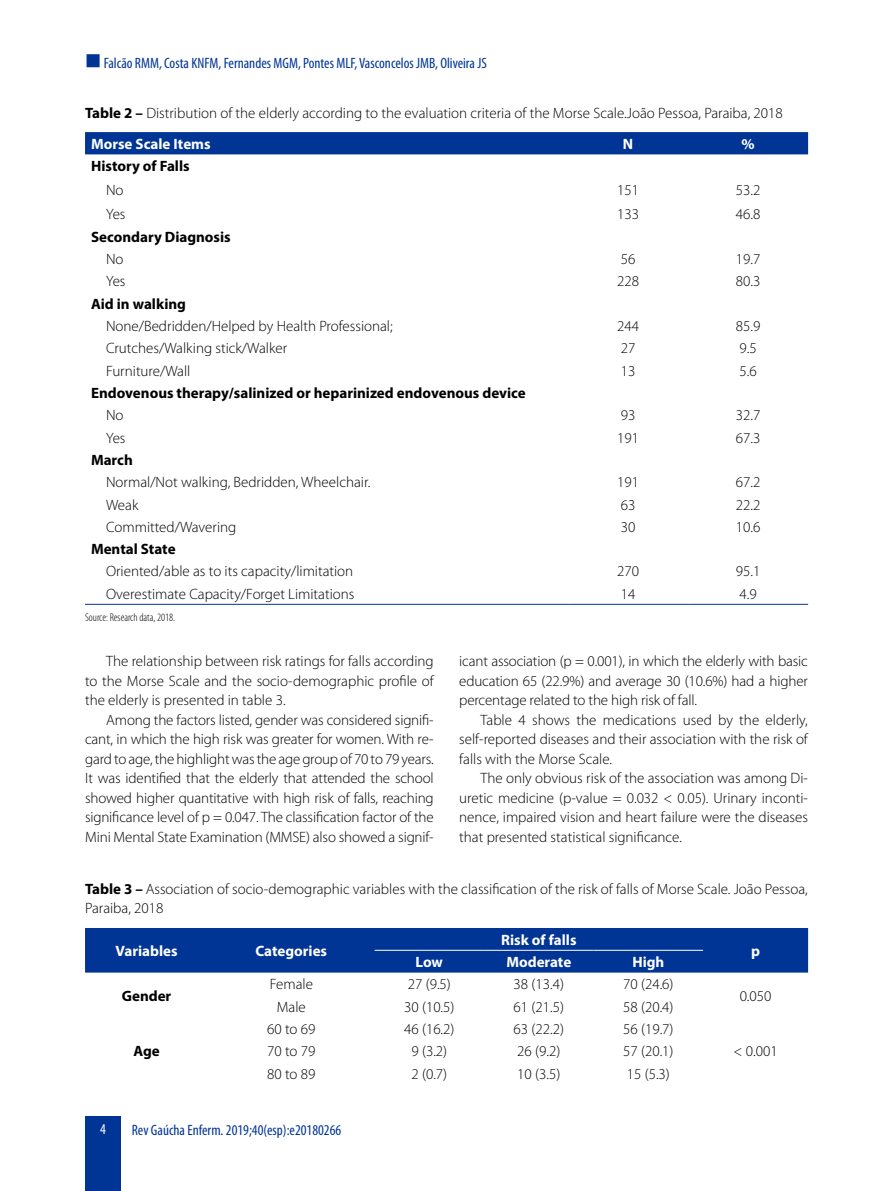
<style>
.page{position:relative;width:893px;height:1191px;background:#fff}
.page>*{position:absolute;margin:0;border:0;box-sizing:border-box;transform-origin:0 0}
.t1{font:300 15px/19.5px "Myriad Pro";color:#000;text-align:justify}
.t2{font:700 15px "Myriad Pro";color:#000}
.t3{font:condensed 15px "Myriad Pro";color:#003595}
.t4{font:700 15px "Myriad Pro";color:#fff}
.t5{font:condensed 15px "Myriad Pro";color:#fff}
.t6{font:300 condensed 11.25px "Myriad Pro";color:#000}
.s1{font-weight:700}
.s2{font-weight:700;color:#fff}
</style>
<div class="page">
<div style="left:85px;top:1116px;width:36px;height:75px;background:#003595"></div>
<div style="left:85px;top:928px;width:723px;height:44px;background:#003595"></div>
<hr style="left:375px;top:950px;width:109px;height:1px;background:#fff">
<hr style="left:484px;top:950px;width:110px;height:1px;background:#fff">
<hr style="left:594px;top:950px;width:109px;height:1px;background:#fff">
<div style="left:85px;top:132px;width:723px;height:22px;background:#003595"></div>
<hr style="left:85px;top:604px;width:483px;height:1px;background:#003595">
<hr style="left:568px;top:604px;width:120px;height:1px;background:#003595">
<hr style="left:688px;top:604px;width:120px;height:1px;background:#003595">
<p class="t3" style="left:104px;top:55px;width:384px">Falcão RMM, Costa KNFM, Fernandes MGM, Pontes MLF, Vasconcelos JMB, Oliveira JS</p>
<p class="t1" style="left:91px;top:97px;width:693px;line-height:31.3px;text-indent:-6px"><span class="s1">Table 2 –</span> Distribution of the elderly according to the evaluation criteria of the Morse Scale.João Pessoa, Paraiba, 2018<br><span class="s2">Morse Scale Items</span></p>
<p class="t4" style="left:623px;top:134px;width:12px">N</p>
<p class="t4" style="left:741px;top:134px;width:15px">%</p>
<p class="t2" style="left:91px;top:156px;width:100px">History of Falls</p>
<p class="t1" style="left:106px;top:181px;width:19px">No</p>
<p class="t1" style="left:617px;top:181px;width:23px">151</p>
<p class="t1" style="left:736px;top:181px;width:26px">53.2</p>
<p class="t1" style="left:106px;top:205px;width:21px">Yes</p>
<p class="t1" style="left:617px;top:205px;width:23px">133</p>
<p class="t1" style="left:736px;top:205px;width:26px">46.8</p>
<p class="t2" style="left:91px;top:227px;width:141px">Secondary Diagnosis</p>
<p class="t1" style="left:106px;top:250px;width:19px">No</p>
<p class="t1" style="left:621px;top:250px;width:16px">56</p>
<p class="t1" style="left:736px;top:250px;width:26px">19.7</p>
<p class="t1" style="left:106px;top:272px;width:21px">Yes</p>
<p class="t1" style="left:617px;top:272px;width:23px">228</p>
<p class="t1" style="left:736px;top:272px;width:26px">80.3</p>
<p class="t2" style="left:91px;top:294px;width:97px">Aid in walking</p>
<p class="t1" style="left:106px;top:316px;width:288px">None/Bedridden/Helped by Health Professional;</p>
<p class="t1" style="left:617px;top:316px;width:23px">244</p>
<p class="t1" style="left:736px;top:316px;width:26px">85.9</p>
<p class="t1" style="left:106px;top:339px;width:183px">Crutches/Walking stick/Walker</p>
<p class="t1" style="left:621px;top:339px;width:16px">27</p>
<p class="t1" style="left:739px;top:339px;width:19px">9.5</p>
<p class="t1" style="left:106px;top:361px;width:86px">Furniture/Wall</p>
<p class="t1" style="left:621px;top:361px;width:16px">13</p>
<p class="t1" style="left:739px;top:361px;width:19px">5.6</p>
<p class="t2" style="left:91px;top:383px;width:436px">Endovenous therapy/salinized or heparinized endovenous device</p>
<p class="t1" style="left:106px;top:406px;width:19px">No</p>
<p class="t1" style="left:621px;top:406px;width:16px">93</p>
<p class="t1" style="left:736px;top:406px;width:26px">32.7</p>
<p class="t1" style="left:106px;top:428px;width:21px">Yes</p>
<p class="t1" style="left:617px;top:428px;width:23px">191</p>
<p class="t1" style="left:736px;top:428px;width:26px">67.3</p>
<p class="t2" style="left:91px;top:450px;width:43px">March</p>
<p class="t1" style="left:106px;top:473px;width:266px">Normal/Not walking, Bedridden, Wheelchair.</p>
<p class="t1" style="left:617px;top:473px;width:23px">191</p>
<p class="t1" style="left:736px;top:473px;width:26px">67.2</p>
<p class="t1" style="left:106px;top:495px;width:34px">Weak</p>
<p class="t1" style="left:621px;top:495px;width:16px">63</p>
<p class="t1" style="left:736px;top:495px;width:26px">22.2</p>
<p class="t1" style="left:106px;top:517px;width:132px">Committed/Wavering</p>
<p class="t1" style="left:621px;top:517px;width:16px">30</p>
<p class="t1" style="left:736px;top:517px;width:26px">10.6</p>
<p class="t2" style="left:91px;top:539px;width:86px">Mental State</p>
<p class="t1" style="left:106px;top:562px;width:249px">Oriented/able as to its capacity/limitation</p>
<p class="t1" style="left:617px;top:562px;width:23px">270</p>
<p class="t1" style="left:736px;top:562px;width:26px">95.1</p>
<p class="t1" style="left:106px;top:584px;width:250px">Overestimate Capacity/Forget Limitations</p>
<p class="t1" style="left:621px;top:584px;width:16px">14</p>
<p class="t1" style="left:739px;top:584px;width:19px">4.9</p>
<p class="t6" style="left:85px;top:611px;width:92px">Source: Research data, 2018.</p>
<p class="t1" style="left:85px;top:652px;width:350px;text-indent:21px">The relationship between risk ratings for falls according to the Morse Scale and the socio-demographic profile of the elderly is presented in table 3.</p>
<p class="t1" style="left:85px;top:710px;width:350px;text-indent:21px">Among the factors listed, gender was considered signifi&shy;cant, in which the high risk was greater for women. With re&shy;gard to age, the highlight was the age group of 70 to 79 years.<br>It was identified that the elderly that attended the school showed higher quantitative with high risk of falls, reaching significance level of p = 0.047. The classification factor of the Mini Mental State Examination (MMSE) also showed a signif-</p>
<p class="t1" style="left:459px;top:652px;width:350px">icant association (p = 0.001), in which the elderly with basic education 65 (22.9%) and average 30 (10.6%) had a higher percentage related to the high risk of fall.</p>
<p class="t1" style="left:459px;top:710px;width:350px;text-indent:21px">Table 4 shows the medications used by the elderly, self-reported diseases and their association with the risk of falls with the Morse Scale.</p>
<p class="t1" style="left:459px;top:769px;width:350px;text-indent:21px">The only obvious risk of the association was among Di&shy;uretic medicine (p-value = 0.032 &lt; 0.05). Urinary inconti&shy;nence, impaired vision and heart failure were the diseases that presented statistical significance.</p>
<p class="t1" style="left:85px;top:879px;width:724px"><span class="s1">Table 3 –</span> Association of socio-demographic variables with the classification of the risk of falls of Morse Scale. João Pessoa,<br>Paraiba, 2018</p>
<p class="t4" style="left:115px;top:941px;width:64px">Variables</p>
<p class="t4" style="left:255px;top:941px;width:73px">Categories</p>
<p class="t4" style="left:501px;top:930px;width:77px">Risk of falls</p>
<p class="t4" style="left:751px;top:941px;width:10px">p</p>
<p class="t4" style="left:416px;top:952px;width:29px">Low</p>
<p class="t4" style="left:506px;top:952px;width:66px">Moderate</p>
<p class="t4" style="left:632px;top:952px;width:34px">High</p>
<p class="t2" style="left:122px;top:985px;width:51px">Gender</p>
<p class="t2" style="left:133px;top:1041px;width:28px">Age</p>
<p class="t1" style="left:270px;top:975px;width:45px">Female</p>
<p class="t1" style="left:408px;top:975px;width:45px">27 (9.5)</p>
<p class="t1" style="left:514px;top:975px;width:52px">38 (13.4)</p>
<p class="t1" style="left:623px;top:975px;width:52px">70 (24.6)</p>
<p class="t1" style="left:277px;top:997px;width:31px">Male</p>
<p class="t1" style="left:404px;top:997px;width:52px">30 (10.5)</p>
<p class="t1" style="left:514px;top:997px;width:52px">61 (21.5)</p>
<p class="t1" style="left:623px;top:997px;width:52px">58 (20.4)</p>
<p class="t1" style="left:740px;top:986px;width:33px">0.050</p>
<p class="t1" style="left:267px;top:1019px;width:50px">60 to 69</p>
<p class="t1" style="left:404px;top:1019px;width:52px">46 (16.2)</p>
<p class="t1" style="left:514px;top:1019px;width:52px">63 (22.2)</p>
<p class="t1" style="left:623px;top:1019px;width:52px">56 (19.7)</p>
<p class="t1" style="left:267px;top:1041px;width:50px">70 to 79</p>
<p class="t1" style="left:411px;top:1041px;width:37px">9 (3.2)</p>
<p class="t1" style="left:517px;top:1041px;width:45px">26 (9.2)</p>
<p class="t1" style="left:623px;top:1041px;width:52px">57 (20.1)</p>
<p class="t1" style="left:733px;top:1041px;width:46px">&lt; 0.001</p>
<p class="t1" style="left:267px;top:1064px;width:50px">80 to 89</p>
<p class="t1" style="left:411px;top:1064px;width:37px">2 (0.7)</p>
<p class="t1" style="left:517px;top:1064px;width:45px">10 (3.5)</p>
<p class="t1" style="left:627px;top:1064px;width:45px">15 (5.3)</p>
<p class="t5" style="left:100px;top:1121px;width:7px">4</p>
<p class="t3" style="left:132px;top:1122px;width:211px">Rev Gaúcha Enferm. 2019;40(esp):e20180266</p>
</div>
